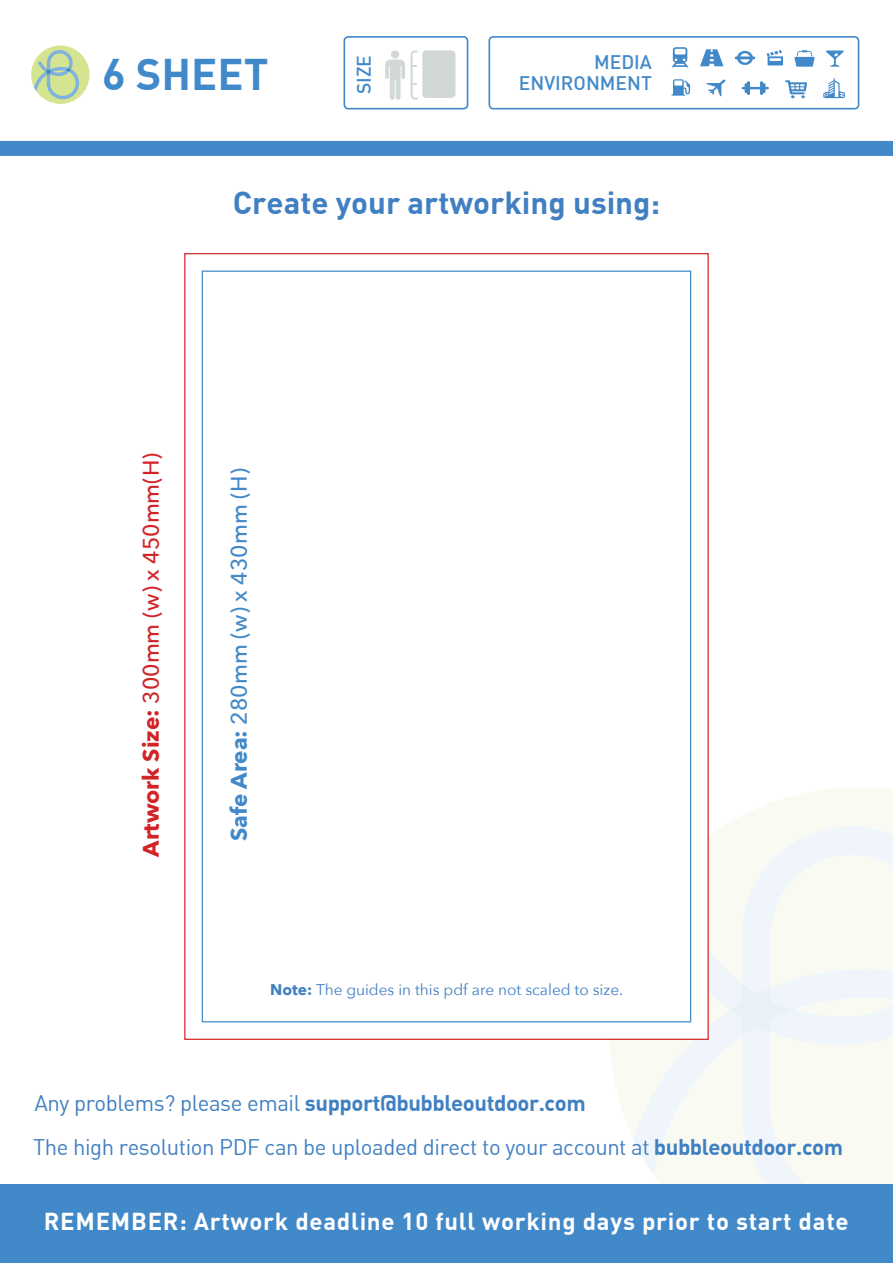
<style>
.page{position:relative;width:893px;height:1263px;background:#fff}
.page>*{position:absolute;margin:0;border:0;box-sizing:border-box;transform-origin:0 0}
.t1{font:700 43.35px "DIN";color:#4289c9}
.t2{font:700 31.35px "DIN";color:#407fc2}
.t3{font:700 24px "DIN";letter-spacing:.03em;color:#fff}
.t4{font:500 22.5px "Avenir Next";color:#d22427}
.t5{font:500 22.5px "Avenir Next";color:#4289c9}
.t6{font:22.05px "DIN";letter-spacing:-.02em;color:#407fc2}
.t7{font:700 22.05px "DIN";letter-spacing:-.02em;color:#407fc2}
.t8{font:500 19.2px "DIN";color:#4289c9}
.t9{font:15.45px "Avenir Next";color:#407fc2}
.s1{font-weight:700}
.s2{font-weight:400}
</style>
<div class="page">
<svg style="left:672px;top:79px;width:18px;height:17px"></svg>
<svg style="left:706px;top:80px;width:19px;height:16px"></svg>
<svg style="left:741px;top:81px;width:28px;height:14px"></svg>
<svg style="left:785px;top:80px;width:22px;height:19px"></svg>
<svg style="left:823px;top:78px;width:22px;height:20px"></svg>
<svg style="left:672px;top:47px;width:17px;height:20px"></svg>
<svg style="left:700px;top:49px;width:23px;height:17px"></svg>
<svg style="left:735px;top:51px;width:20px;height:14px"></svg>
<svg style="left:794px;top:50px;width:21px;height:17px"></svg>
<svg style="left:826px;top:50px;width:18px;height:17px"></svg>
<svg style="left:766px;top:50px;width:17px;height:15px"></svg>
<div style="left:488px;top:36px;width:371px;height:73px;border:2px solid #4289c9;border-radius:4px"></div>
<div style="left:0;top:141px;width:893px;height:15px;background:#4289c9"></div>
<div style="left:422px;top:50px;width:33px;height:48px;background:#d2d8d5;border-radius:4px"></div>
<div style="left:344px;top:36px;width:124px;height:73px;border:2px solid #4289c9;border-radius:4px"></div>
<svg style="left:385px;top:50px;width:33px;height:50px"></svg>
<div style="left:31px;top:45px;width:59px;height:59px;background:#d4e491;border-radius:50%"></div>
<svg style="left:34px;top:50px;width:45px;height:49px"></svg>
<svg style="left:610px;top:788px;width:283px;height:349px;fill:#f9fbf2"></svg>
<svg style="left:633px;top:826px;width:260px;height:358px"></svg>
<div style="left:0;top:1184px;width:893px;height:79px;background:#4289c9"></div>
<div style="left:184px;top:253px;width:525px;height:787px;background:#fff;border:1px solid #d22427"></div>
<div style="left:202px;top:271px;width:489px;height:751px;background:#fff;border:1px solid #4289c9"></div>
<p class="t1" style="left:102px;top:46px;width:168px">6 SHEET</p>
<p class="t8" style="left:352px;top:94px;width:41px;rotate:-90deg">SIZE</p>
<p class="t8" style="left:594px;top:50px;width:59px">MEDIA</p>
<p class="t8" style="left:519px;top:71px;width:134px">ENVIRONMENT</p>
<p class="t2" style="left:233px;top:182px;width:429px">Create your artworking using:</p>
<p class="t4" style="left:132px;top:857px;width:405px;rotate:-90deg"><span class="s1">Artwork Size:</span> 300mm (w) x 450mm(H)</p>
<p class="t5" style="left:220px;top:841px;width:375px;rotate:-90deg"><span class="s1">Safe Area:</span> 280mm (w) x 430mm (H)</p>
<p class="t9" style="left:270px;top:976px;width:354px"><span class="s1">Note:</span> The guides in this pdf are not scaled to size.</p>
<p class="t7" style="left:35px;top:1089px;width:553px"><span class="s2">Any problems? please email</span> support@bubbleoutdoor.com</p>
<p class="t6" style="left:33px;top:1133px;width:812px">The high resolution PDF can be uploaded direct to your account at <span class="s1">bubbleoutdoor.com</span></p>
<p class="t3" style="left:44px;top:1205px;width:806px">REMEMBER: Artwork deadline 10 full working days prior to start date</p>
</div>
